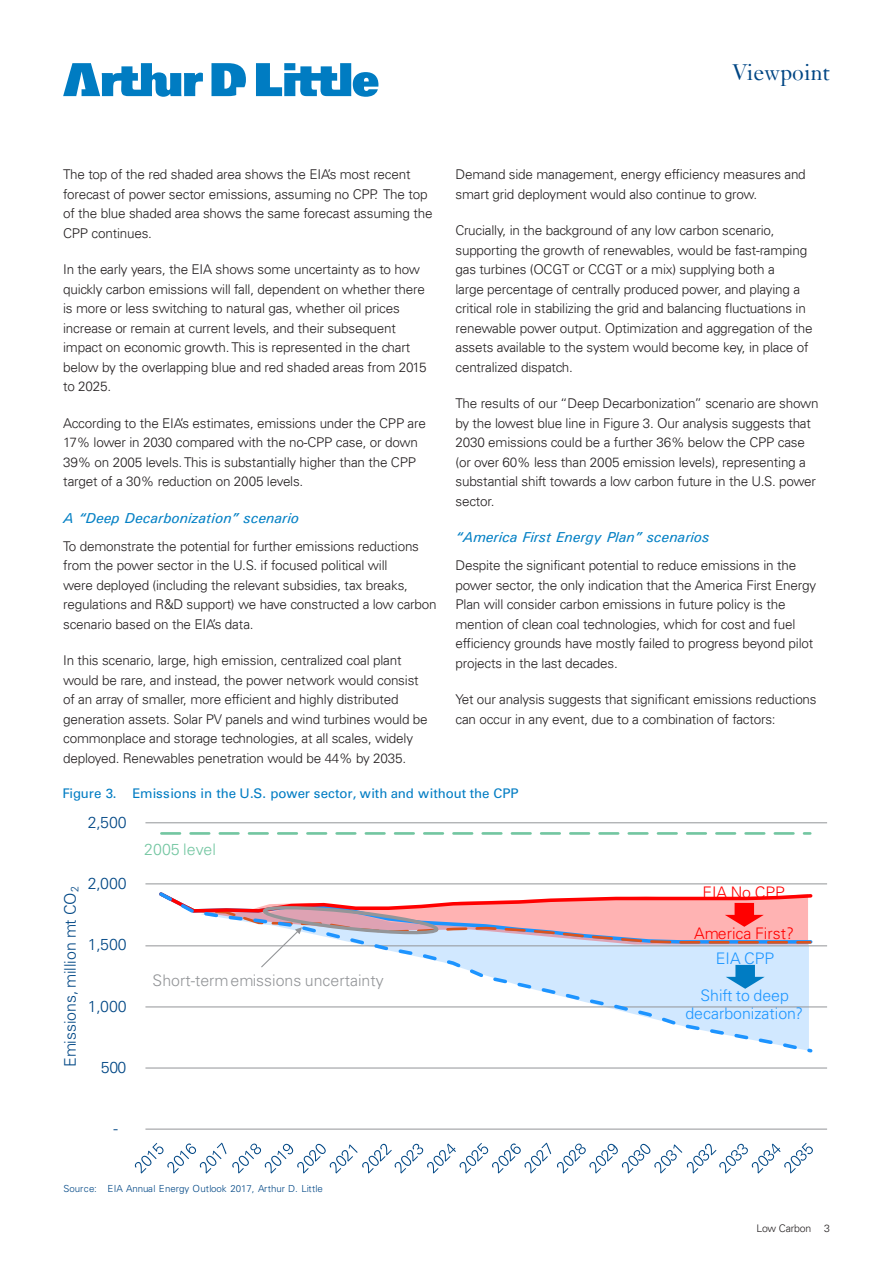
<style>
.page{position:relative;width:893px;height:1263px;background:#fff}
.page>*{position:absolute;margin:0;border:0;box-sizing:border-box;transform-origin:0 0}
.t1{font:24px "Janson";letter-spacing:-.005em;color:#004684}
.t2{font:300 15.9px "Univers";color:#004785}
.t3{font:300 15.9px "Univers";color:#939598}
.t4{font:300 15.9px/24px "Univers";color:#f00;text-align:center}
.t5{font:300 15.9px/18.6px "Univers";color:#1d96ff;text-align:center}
.t6{font:300 15.9px "Univers";color:#73c6a1}
.ADL_Chead{font:italic 14.4px "Univers";color:#0581c5}
.ADL_Body_Copy{font:300 13.5px/19.5px "Univers LT";letter-spacing:-.015em;color:#231f20}
.ADL_Para_After_CHead{font:300 13.5px/19.5px "Univers LT";letter-spacing:-.015em;color:#231f20}
.t7{font:13.35px "Univers";letter-spacing:-.01em;color:#007cc3}
.t8{font:300 10.5px "Univers LT";letter-spacing:-.015em;color:#231f20}
.t9{font:300 9.75px "Univers";letter-spacing:-.01em;color:#004785}
.s1{color:#1d96ff}
</style>
<div class="page">
<svg style="left:63px;top:63px;width:315px;height:34px"></svg>
<hr style="left:145px;top:1067px;width:682px;height:1px;background:#939598">
<hr style="left:145px;top:1006px;width:682px;height:1px;background:#939598">
<hr style="left:145px;top:945px;width:682px;height:1px;background:#939598">
<hr style="left:145px;top:883px;width:682px;height:1px;background:#939598">
<hr style="left:145px;top:822px;width:682px;height:1px;background:#939598">
<hr style="left:145px;top:1129px;width:682px;height:1px;background:#939598">
<svg style="left:156px;top:945px;width:659px;height:108px"></svg>
<svg style="left:161px;top:832px;width:649px;height:3px"></svg>
<svg style="left:135px;top:1142px;width:416px;height:31px"></svg>
<svg style="left:557px;top:1143px;width:256px;height:30px"></svg>
<svg style="left:156px;top:892px;width:658px;height:97px"></svg>
<h1 class="t1" style="left:732px;top:58px;width:100px">Viewpoint</h1>
<p class="ADL_Body_Copy" style="left:63px;top:165px;width:371px">The top of the red shaded area shows the EIA’s most recent forecast of power sector emissions, assuming no CPP. The top of the blue shaded area shows the same forecast assuming the CPP continues.</p>
<p class="ADL_Body_Copy" style="left:63px;top:260px;width:365px">In the early years, the EIA shows some uncertainty as to how quickly carbon emissions will fall, dependent on whether there is more or less switching to natural gas, whether oil prices increase or remain at current levels, and their subsequent impact on economic growth. This is represented in the chart below by the overlapping blue and red shaded areas from 2015 to 2025.</p>
<p class="ADL_Body_Copy" style="left:63px;top:413px;width:364px">According to the EIA’s estimates, emissions under the CPP are 17% lower in 2030 compared with the no-CPP case, or down 39% on 2005 levels. This is substantially higher than the CPP target of a 30% reduction on 2005 levels.</p>
<p class="ADL_Chead" style="left:63px;top:509px;width:237px">A “Deep Decarbonization” scenario</p>
<p class="ADL_Para_After_CHead" style="left:63px;top:536px;width:375px">To demonstrate the potential for further emissions reductions from the power sector in the U.S. if focused political will<br>were deployed (including the relevant subsidies, tax breaks, regulations and R&amp;D support) we have constructed a low carbon scenario based on the EIA’s data.</p>
<p class="ADL_Body_Copy" style="left:63px;top:651px;width:366px">In this scenario, large, high emission, centralized coal plant would be rare, and instead, the power network would consist of an array of smaller, more efficient and highly distributed generation assets. Solar PV panels and wind turbines would be commonplace and storage technologies, at all scales, widely deployed. Renewables penetration would be 44% by 2035.</p>
<p class="ADL_Body_Copy" style="left:455px;top:165px;width:352px">Demand side management, energy efficiency measures and smart grid deployment would also continue to grow.</p>
<p class="ADL_Body_Copy" style="left:455px;top:221px;width:359px">Crucially, in the background of any low carbon scenario, supporting the growth of renewables, would be fast-ramping gas turbines (OCGT or CCGT or a mix) supplying both a<br>large percentage of centrally produced power, and playing a critical role in stabilizing the grid and balancing fluctuations in renewable power output. Optimization and aggregation of the assets available to the system would become key, in place of centralized dispatch.</p>
<p class="ADL_Body_Copy" style="left:455px;top:394px;width:365px">The results of our “Deep Decarbonization” scenario are shown by the lowest blue line in Figure 3. Our analysis suggests that 2030 emissions could be a further 36% below the CPP case (or over 60% less than 2005 emission levels), representing a substantial shift towards a low carbon future in the U.S. power sector.</p>
<p class="ADL_Chead" style="left:455px;top:528px;width:255px">“America First Energy Plan” scenarios</p>
<p class="ADL_Para_After_CHead" style="left:455px;top:556px;width:362px">Despite the significant potential to reduce emissions in the power sector, the only indication that the America First Energy Plan will consider carbon emissions in future policy is the mention of clean coal technologies, which for cost and fuel efficiency grounds have mostly failed to progress beyond pilot projects in the last decades.</p>
<p class="ADL_Body_Copy" style="left:455px;top:690px;width:363px">Yet our analysis suggests that significant emissions reductions can occur in any event, due to a combination of factors:</p>
<p class="t7" style="left:62px;top:786px;width:458px">Figure 3. Emissions in the U.S. power sector, with and without the CPP</p>
<p class="t2" style="left:88px;top:813px;width:40px">2,500</p>
<p class="t2" style="left:61px;top:1066px;width:182px;rotate:-90deg">Emissions, million mt CO<sub>2</sub></p>
<p class="t2" style="left:88px;top:874px;width:40px">2,000</p>
<p class="t2" style="left:88px;top:935px;width:40px">1,500</p>
<p class="t2" style="left:88px;top:996px;width:40px">1,000</p>
<p class="t2" style="left:101px;top:1058px;width:27px">500</p>
<p class="t6" style="left:144px;top:840px;width:73px">2005 level</p>
<p class="t3" style="left:153px;top:971px;width:233px">Short-term emissions uncertainty</p>
<p class="t2" style="left:114px;top:1119px;width:6px">-</p>
<p class="t9" style="left:63px;top:1182px;width:261px">Source: EIA Annual Energy Outlook 2017, Arthur D. Little</p>
<p class="t4" style="left:702px;top:880px;width:84px">EIA No CPP</p>
<p class="t4" style="left:694px;top:922px;width:102px">America First?<br><span class="s1">EIA CPP</span></p>
<p class="t5" style="left:685px;top:986px;width:119px">Shift to deep decarbonization?</p>
<p class="t8" style="left:757px;top:1222px;width:75px">Low Carbon 3</p>
</div>
